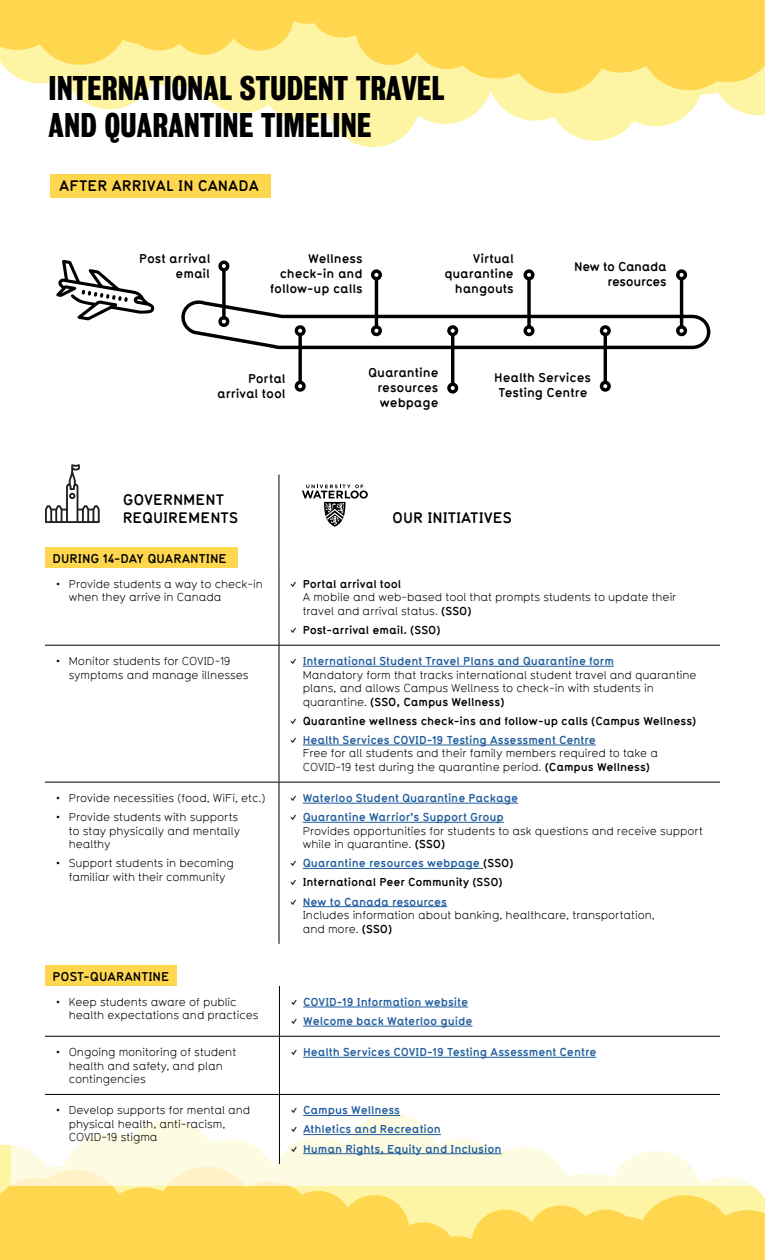
<style>
.page{position:relative;width:765px;height:1260px;background:#fff}
.page>*{position:absolute;margin:0;border:0;box-sizing:border-box;transform-origin:0 0}
.t1{font:700 31.25px/37.5px "Bureau Grot Condensed";color:#000}
.t2{font:700 15px/18px "Typ 1451 Std";color:#000}
.t3{font:700 12.5px/15px "Typ 1451 Std";color:#000;text-align:right}
.t4{font:700 12.5px/15px "Typ 1451 Std";letter-spacing:-.02em;color:#000;text-align:right}
.t5{font:11.25px/13.5px "Typ 1451 Std";color:#000}
.t6{font:700 11.25px/19.1px "Typ 1451 Std";color:#215e9e}
.t7{font:700 11.25px/19.1px "Typ 1451 Std";color:#000}
.s1{font-weight:500}
.s2{font-weight:700}
.s3{font-weight:700;color:#215e9e}
.s4{color:#215e9e}
.s5{font-weight:500;color:#000}
.s6{color:#000}
</style>
<div class="page">
<svg style="left:75px;top:94px;width:690px;height:53px"></svg>
<svg style="left:0;top:0;width:765px;height:94px;background:#fee16d"></svg>
<svg style="left:0;top:1166px;width:765px;height:94px;background:#fedd60"></svg>
<div style="left:50px;top:174px;width:221px;height:23px;background:#ffd74f"></div>
<div style="left:600px;top:381px;width:11px;height:11px;border:3px solid #000;border-radius:50%"></div>
<hr style="left:604px;top:335px;width:3px;height:47px;background:#000">
<div style="left:371px;top:269px;width:11px;height:11px;border:3px solid #000;border-radius:50%"></div>
<hr style="left:375px;top:279px;width:3px;height:48px;background:#000">
<div style="left:524px;top:269px;width:11px;height:11px;border:3px solid #000;border-radius:50%"></div>
<svg style="left:527px;top:279px;width:4px;height:21px"></svg>
<div style="left:676px;top:269px;width:11px;height:11px;border:3px solid #000;border-radius:50%"></div>
<hr style="left:680px;top:279px;width:3px;height:48px;background:#000">
<div style="left:295px;top:381px;width:11px;height:11px;border:3px solid #000;border-radius:50%"></div>
<svg style="left:298px;top:351px;width:4px;height:31px"></svg>
<div style="left:218px;top:261px;width:11px;height:11px;border:3px solid #000;border-radius:50%"></div>
<svg style="left:222px;top:270px;width:4px;height:30px"></svg>
<div style="left:447px;top:383px;width:11px;height:11px;border:3px solid #000;border-radius:50%"></div>
<hr style="left:451px;top:336px;width:3px;height:48px;background:#000">
<svg style="left:181px;top:300px;width:530px;height:51px"></svg>
<svg style="left:56px;top:260px;width:98px;height:60px"></svg>
<svg style="left:11px;top:1035px;width:743px;height:151px"></svg>
<hr style="left:279px;top:568px;width:1px;height:77px;background:#000">
<hr style="left:45px;top:645px;width:234px;height:1px;background:#000">
<hr style="left:279px;top:645px;width:441px;height:1px;background:#000">
<hr style="left:279px;top:646px;width:1px;height:136px;background:#000">
<hr style="left:45px;top:782px;width:234px;height:1px;background:#000">
<hr style="left:279px;top:782px;width:441px;height:1px;background:#000">
<hr style="left:279px;top:782px;width:1px;height:162px;background:#000">
<hr style="left:303px;top:666px;width:311px;height:1px;background:#215e9e">
<hr style="left:303px;top:745px;width:293px;height:1px;background:#215e9e">
<hr style="left:303px;top:803px;width:215px;height:1px;background:#215e9e">
<hr style="left:303px;top:822px;width:201px;height:1px;background:#215e9e">
<hr style="left:303px;top:868px;width:180px;height:1px;background:#215e9e">
<hr style="left:303px;top:906px;width:144px;height:1px;background:#215e9e">
<hr style="left:279px;top:986px;width:1px;height:50px;background:#000">
<hr style="left:45px;top:1036px;width:234px;height:1px;background:#000">
<hr style="left:279px;top:1036px;width:441px;height:1px;background:#000">
<hr style="left:279px;top:1037px;width:1px;height:57px;background:#000">
<hr style="left:45px;top:1094px;width:234px;height:1px;background:#000">
<hr style="left:279px;top:1094px;width:441px;height:1px;background:#000">
<hr style="left:279px;top:1095px;width:1px;height:69px;background:#000">
<hr style="left:303px;top:1007px;width:165px;height:1px;background:#215e9e">
<hr style="left:303px;top:1026px;width:169px;height:1px;background:#215e9e">
<hr style="left:303px;top:1057px;width:293px;height:1px;background:#215e9e">
<hr style="left:303px;top:1115px;width:97px;height:1px;background:#215e9e">
<hr style="left:303px;top:1134px;width:138px;height:1px;background:#215e9e">
<hr style="left:303px;top:1153px;width:199px;height:1px;background:#215e9e">
<svg style="left:302px;top:485px;width:66px;height:42px"></svg>
<svg style="left:45px;top:464px;width:55px;height:59px"></svg>
<div style="left:45px;top:966px;width:131px;height:20px;background:#ffd74f"></div>
<div style="left:45px;top:548px;width:192px;height:20px;background:#ffd74f"></div>
<hr style="left:279px;top:474px;width:1px;height:94px;background:#000">
<h1 class="t1" style="left:49px;top:69px;width:397px">INTERNATIONAL STUDENT TRAVEL<br>AND QUARANTINE TIMELINE</h1>
<h2 class="t2" style="left:59px;top:176px;width:201px">AFTER ARRIVAL IN CANADA</h2>
<p class="t3" style="left:139px;top:251px;width:73px">Post arrival email</p>
<p class="t3" style="left:270px;top:251px;width:94px">Wellness check-in and follow-up calls</p>
<p class="t3" style="left:445px;top:251px;width:71px">Virtual quarantine hangouts</p>
<p class="t4" style="left:574px;top:258px;width:94px">New to Canada resources</p>
<p class="t3" style="left:217px;top:371px;width:70px">Portal arrival tool</p>
<h2 class="t2" style="left:123px;top:490px;width:117px">GOVERNMENT<br>REQUIREMENTS</h2>
<p class="t3" style="left:52px;top:550px;width:176px">DURING 14-DAY QUARANTINE</p>
<p class="t3" style="left:378px;top:365px;width:62px;text-align:justify;text-indent:-9px">Quarantine resources webpage</p>
<p class="t3" style="left:494px;top:370px;width:98px;text-align:center">Health Services<br>Testing Centre</p>
<h2 class="t2" style="left:392px;top:508px;width:121px">OUR INITIATIVES</h2>
<p class="t5" style="left:69px;top:577px;width:196px;text-indent:-12px">• Provide students a way to check-in when they arrive in Canada</p>
<p class="t5" style="left:303px;top:577px;width:375px;text-indent:-12px"><span class="s1">√</span> <span class="s2">Portal arrival tool<br></span>A mobile and web-based tool that prompts students to update their travel and arrival status. <span class="s2">(SSO)</span></p>
<p class="t7" style="left:290px;top:620px;width:152px"><span class="s1">√</span> Post-arrival email. (SSO)</p>
<p class="t5" style="left:69px;top:654px;width:181px;text-indent:-12px">• Monitor students for COVID-19 symptoms and manage illnesses</p>
<p class="t5" style="left:303px;top:654px;width:395px;text-indent:-12px"><span class="s1">√</span> <span class="s3">International Student Travel Plans and Quarantine form<br></span>Mandatory form that tracks international student travel and quarantine plans, and allows Campus Wellness to check-in with students in quarantine. <span class="s2">(SSO, Campus Wellness)</span></p>
<p class="t7" style="left:290px;top:711px;width:408px"><span class="s1">√</span> Quarantine wellness check-ins and follow-up calls (Campus Wellness) <span class="s1">√</span> <span class="s4">Health Services COVID-19 Testing Assessment Centre</span></p>
<p class="t5" style="left:303px;top:746px;width:357px">Free for all students and their family members required to take a<br>COVID-19 test during the quarantine period. <span class="s2">(Campus Wellness)</span></p>
<p class="t5" style="left:56px;top:791px;width:211px">• Provide necessities (food, WiFi, etc.)</p>
<p class="t5" style="left:69px;top:810px;width:173px;text-indent:-12px">• Provide students with supports to stay physically and mentally healthy</p>
<p class="t5" style="left:56px;top:856px;width:179px;text-align:center">• Support students in becoming familiar with their community</p>
<p class="t6" style="left:290px;top:788px;width:229px"><span class="s5">√</span> Waterloo Student Quarantine Package <span class="s5">√</span> Quarantine Warrior’s Support Group</p>
<p class="t5" style="left:303px;top:823px;width:402px">Provides opportunities for students to ask questions and receive support while in quarantine. <span class="s2">(SSO)</span></p>
<p class="t6" style="left:290px;top:853px;width:225px"><span class="s5">√</span> Quarantine resources webpage <span class="s6">(SSO) </span><span class="s5">√</span> <span class="s6">International Peer Community (SSO)<br></span><span class="s5">√</span> New to Canada resources</p>
<p class="t5" style="left:303px;top:908px;width:354px">Includes information about banking, healthcare, transportation, and more. <span class="s2">(SSO)</span></p>
<p class="t3" style="left:52px;top:968px;width:118px">POST-QUARANTINE</p>
<p class="t5" style="left:69px;top:995px;width:191px;text-indent:-12px">• Keep students aware of public health expectations and practices</p>
<p class="t6" style="left:291px;top:992px;width:183px"><span class="s5">√</span> COVID-19 Information website <span class="s5">√</span> Welcome back Waterloo guide</p>
<p class="t5" style="left:69px;top:1045px;width:169px;text-indent:-12px">• Ongoing monitoring of student health and safety, and plan contingencies</p>
<p class="t6" style="left:291px;top:1042px;width:307px"><span class="s5">√</span> Health Services COVID-19 Testing Assessment Centre</p>
<p class="t5" style="left:69px;top:1103px;width:183px;text-indent:-12px">• Develop supports for mental and physical health, anti-racism,<br>COVID-19 stigma</p>
<p class="t6" style="left:291px;top:1100px;width:212px"><span class="s5">√</span> Campus Wellness<br><span class="s5">√</span> Athletics and Recreation<br><span class="s5">√</span> Human Rights, Equity and Inclusion</p>
</div>
